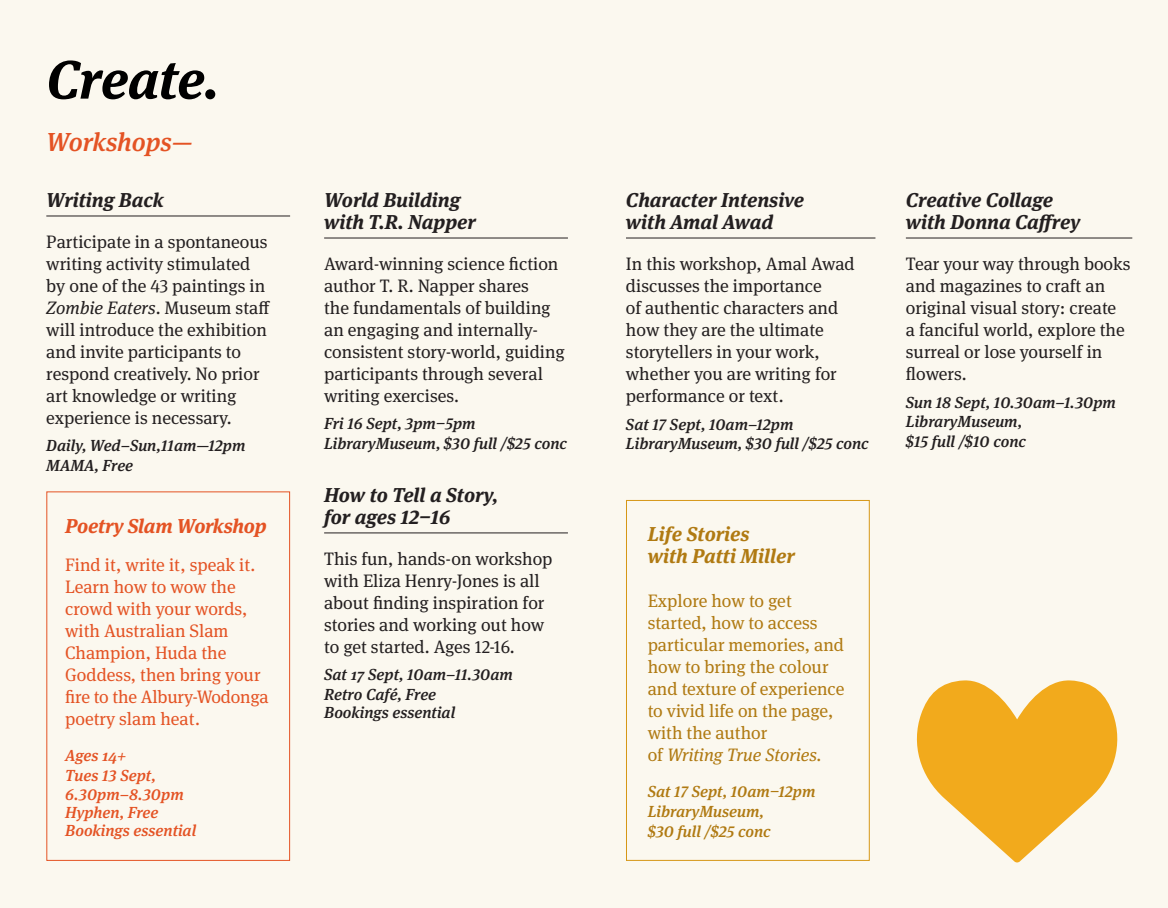
<style>
.page{position:relative;width:1168px;height:908px;background:#fff}
.page>*{position:absolute;margin:0;border:0;box-sizing:border-box;transform-origin:0 0}
.t1{font:italic 700 54px "Meta Serif OT";letter-spacing:-.015em;color:#000}
.HEADING{font:italic 500 26px "Meta Serif OT";color:#e45324}
.HEADING-2{font:italic 700 20px/22px "Meta Serif OT";color:#231f20}
.HEADING-3{font:italic 700 20px/22px "Meta Serif OT";color:#b07a12}
.HEADING-4{font:italic 700 20px "Meta Serif OT";letter-spacing:-.01em;color:#e45324}
.t2{font:18px/22px "Meta Serif OT";color:#231f20}
.HEADING-5{font:18px/22px "Meta Serif OT";color:#b07a12}
.HEADING-6{font:18px/22px "Meta Serif OT";color:#e45324}
.HEADING-7{font:italic 500 16px/19.6px "Meta Serif OT";color:#231f20}
.HEADING-8{font:italic 500 16px/19.6px "Meta Serif OT";color:#e45324}
.HEADING-9{font:italic 500 16px/19.6px "Meta Serif OT";color:#b07a12}
.s1{font-style:italic}
</style>
<div class="page">
<div style="left:584px;top:0;width:584px;height:907px;background:#fbf8ef"></div>
<hr style="left:626px;top:237px;width:249px;height:1px;background:#231f20">
<svg style="left:916px;top:680px;width:202px;height:182px"></svg>
<div style="left:626px;top:499px;width:244px;height:361px;border:1px solid #d69716"></div>
<hr style="left:906px;top:237px;width:226px;height:1px;background:#231f20">
<div style="left:3px;top:0;width:585px;height:907px;background:#fbf8ef"></div>
<hr style="left:46px;top:215px;width:244px;height:1px;background:#231f20">
<hr style="left:324px;top:237px;width:244px;height:1px;background:#231f20">
<hr style="left:324px;top:532px;width:244px;height:1px;background:#231f20">
<div style="left:46px;top:491px;width:244px;height:369px;border:1px solid #e45324"></div>
<p class="t1" style="left:46px;top:47px;width:174px">Create.</p>
<p class="HEADING" style="left:46px;top:126px;width:148px">Workshops—</p>
<p class="HEADING-2" style="left:46px;top:189px;width:119px">Writing Back</p>
<p class="t2" style="left:46px;top:231px;width:225px">Participate in a spontaneous writing activity stimulated by one of the 43 paintings in<br><span class="s1">Zombie Eaters</span>. Museum staff will introduce the exhibition and invite participants to respond creatively. No prior art knowledge or writing experience is necessary.</p>
<p class="HEADING-7" style="left:46px;top:436px;width:201px">Daily, Wed–Sun,11am—12pm<br>MAMA, Free</p>
<p class="HEADING-4" style="left:65px;top:513px;width:203px">Poetry Slam Workshop</p>
<p class="HEADING-6" style="left:65px;top:554px;width:205px">Find it, write it, speak it.<br>Learn how to wow the crowd with your words, with Australian Slam<br>Champion, Huda the<br>Goddess, then bring your fire to the Albury-Wodonga poetry slam heat.</p>
<p class="HEADING-8" style="left:65px;top:745px;width:120px">Ages 14+<br>Tues 13 Sept,<br>6.30pm–8.30pm</p>
<p class="HEADING-8" style="left:65px;top:803px;width:133px;line-height:18px">Hyphen, Free<br>Bookings essential</p>
<p class="HEADING-2" style="left:324px;top:189px;width:153px">World Building with T.R. Napper</p>
<p class="t2" style="left:324px;top:253px;width:242px">Award-winning science fiction author T. R. Napper shares<br>the fundamentals of building an engaging and internally&shy;consistent story-world, guiding participants through several writing exercises.</p>
<p class="HEADING-7" style="left:324px;top:413px;width:244px">Fri 16 Sept, 3pm–5pm<br>LibraryMuseum, $30 full /$25 conc</p>
<p class="HEADING-2" style="left:324px;top:484px;width:175px">How to Tell a Story, for ages 12–16</p>
<p class="t2" style="left:324px;top:548px;width:230px">This fun, hands-on workshop with Eliza Henry-Jones is all about finding inspiration for stories and working out how to get started. Ages 12-16.</p>
<p class="HEADING-7" style="left:324px;top:664px;width:190px">Sat 17 Sept, 10am–11.30am<br>Retro Café, Free</p>
<p class="HEADING-7" style="left:324px;top:702px;width:133px">Bookings essential</p>
<p class="HEADING-2" style="left:626px;top:189px;width:180px">Character Intensive with Amal Awad</p>
<p class="t2" style="left:626px;top:253px;width:230px">In this workshop, Amal Awad discusses the importance<br>of authentic characters and how they are the ultimate storytellers in your work, whether you are writing for performance or text.</p>
<p class="HEADING-7" style="left:626px;top:414px;width:244px">Sat 17 Sept, 10am–12pm<br>LibraryMuseum, $30 full /$25 conc</p>
<p class="HEADING-3" style="left:648px;top:523px;width:149px">Life Stories<br>with Patti Miller</p>
<p class="HEADING-5" style="left:648px;top:590px;width:198px">Explore how to get started, how to access particular memories, and how to bring the colour and texture of experience to vivid life on the page, with the author<br>of <span class="s1">Writing True Stories.</span></p>
<p class="HEADING-9" style="left:648px;top:782px;width:169px">Sat 17 Sept, 10am–12pm<br>LibraryMuseum,<br>$30 full /$25 conc</p>
<p class="HEADING-2" style="left:906px;top:189px;width:176px">Creative Collage with Donna Caffrey</p>
<p class="t2" style="left:906px;top:253px;width:226px">Tear your way through books and magazines to craft an original visual story: create<br>a fanciful world, explore the surreal or lose yourself in flowers.</p>
<p class="HEADING-7" style="left:906px;top:392px;width:211px">Sun 18 Sept, 10.30am–1.30pm<br>LibraryMuseum,<br>$15 full /$10 conc</p>
</div>
